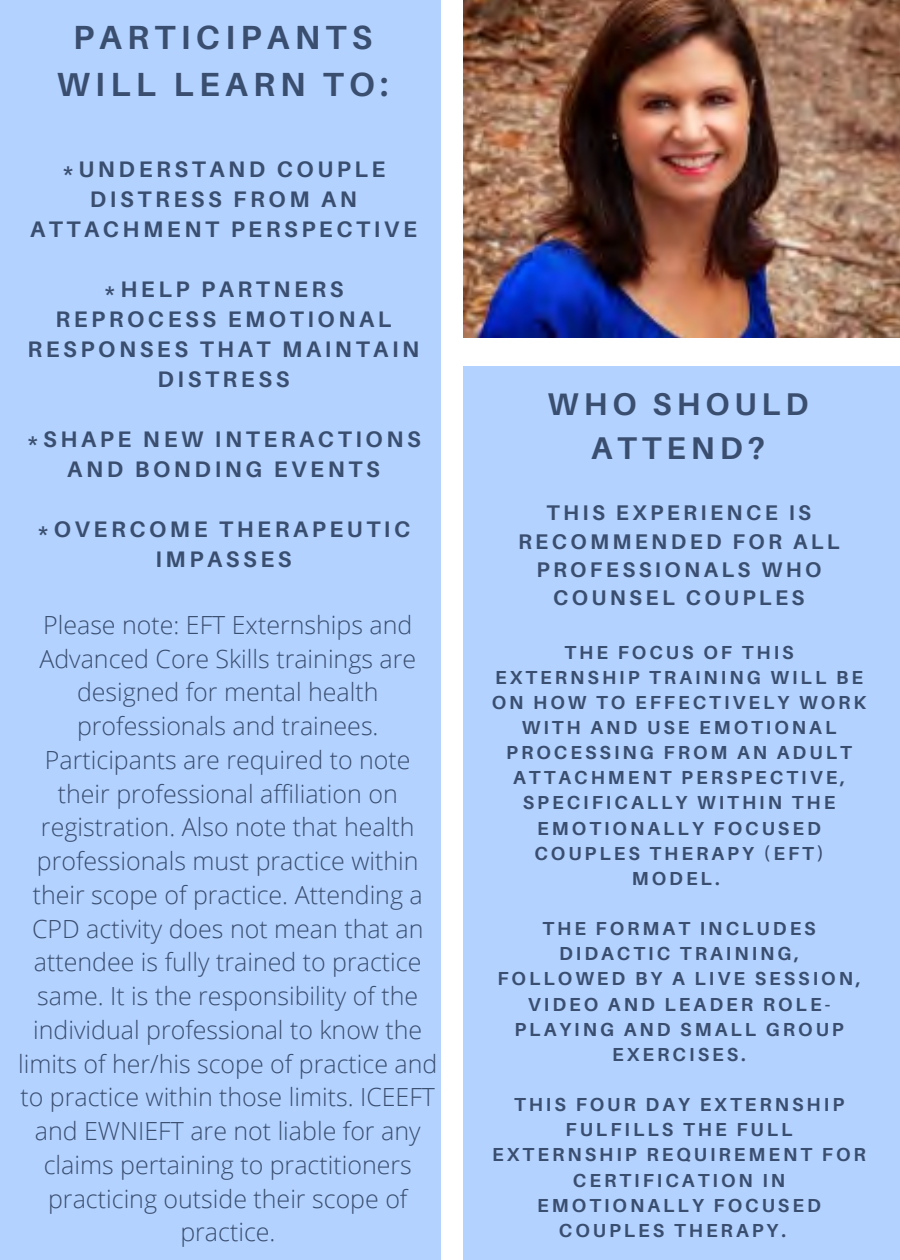
<style>
.page{position:relative;width:900px;height:1260px;background:#fff}
.page>*{position:absolute;margin:0;border:0;box-sizing:border-box;transform-origin:0 0}
.t1{font:700 33.5px/47px "Aileron";letter-spacing:.16em;color:#3a4e6f;text-align:center}
.t2{font:700 31.5px/44px "Aileron";letter-spacing:.16em;color:#3a4e6f;text-align:center}
.t3{font:300 25px/33.8px "Open Sans";color:#3a4e6f;text-align:center}
.t4{font:700 22.5px/30px "Aileron";letter-spacing:.16em;color:#3a4e6f;text-align:center}
.t5{font:700 21.25px/28.2px "Aileron";letter-spacing:.16em;color:#3a4e6f;text-align:center}
.t6{font:700 18.75px/25.2px "Aileron";letter-spacing:.16em;color:#3a4e6f;text-align:center}
</style>
<div class="page">
<div style="left:0;top:0;width:441px;height:1260px;background:#b3d2ff"></div>
<div style="left:463px;top:366px;width:437px;height:894px;background:#b3d2ff"></div>
<img style="left:463px;top:0;width:437px;height:338px">
<p class="t1" style="left:57px;top:14px;width:333px">PARTICIPANTS<br>WILL LEARN TO:</p>
<p class="t4" style="left:30px;top:154px;width:388px">*UNDERSTAND COUPLE<br>DISTRESS FROM AN<br>ATTACHMENT PERSPECTIVE</p>
<p class="t4" style="left:28px;top:274px;width:393px">*HELP PARTNERS<br>REPROCESS EMOTIONAL<br>RESPONSES THAT MAINTAIN<br>DISTRESS</p>
<p class="t4" style="left:26px;top:424px;width:396px">*SHAPE NEW INTERACTIONS<br>AND BONDING EVENTS</p>
<p class="t4" style="left:37px;top:514px;width:375px">*OVERCOME THERAPEUTIC<br>IMPASSES</p>
<p class="t3" style="left:18px;top:607px;width:421px">Please note: EFT Externships and Advanced Core Skills trainings are designed for mental health professionals and trainees.<br>Participants are required to note their professional affiliation on registration. Also note that health professionals must practice within their scope of practice. Attending a CPD activity does not mean that an attendee is fully trained to practice same. It is the responsibility of the individual professional to know the limits of her/his scope of practice and to practice within those limits. ICEEFT and EWNIEFT are not liable for any claims pertaining to practitioners practicing outside their scope of practice.</p>
<p class="t2" style="left:548px;top:381px;width:262px">WHO SHOULD<br>ATTEND?</p>
<p class="t5" style="left:518px;top:498px;width:323px">THIS EXPERIENCE IS<br>RECOMMENDED FOR ALL<br>PROFESSIONALS WHO<br>COUNSEL COUPLES</p>
<p class="t6" style="left:492px;top:639px;width:376px">THE FOCUS OF THIS<br>EXTERNSHIP TRAINING WILL BE<br>ON HOW TO EFFECTIVELY WORK<br>WITH AND USE EMOTIONAL<br>PROCESSING FROM AN ADULT<br>ATTACHMENT PERSPECTIVE,<br>SPECIFICALLY WITHIN THE<br>EMOTIONALLY FOCUSED<br>COUPLES THERAPY (EFT)<br>MODEL.</p>
<p class="t6" style="left:497px;top:916px;width:365px">THE FORMAT INCLUDES<br>DIDACTIC TRAINING,<br>FOLLOWED BY A LIVE SESSION,<br>VIDEO AND LEADER ROLE-<br>PLAYING AND SMALL GROUP<br>EXERCISES.</p>
<p class="t6" style="left:514px;top:1092px;width:332px">THIS FOUR DAY EXTERNSHIP</p>
<p class="t6" style="left:566px;top:1117px;width:229px">FULFILLS THE FULL</p>
<p class="t6" style="left:492px;top:1142px;width:375px">EXTERNSHIP REQUIREMENT FOR</p>
<p class="t6" style="left:573px;top:1167px;width:214px">CERTIFICATION IN</p>
<p class="t6" style="left:537px;top:1192px;width:285px">EMOTIONALLY FOCUSED</p>
<p class="t6" style="left:559px;top:1217px;width:229px">COUPLES THERAPY.</p>
</div>
